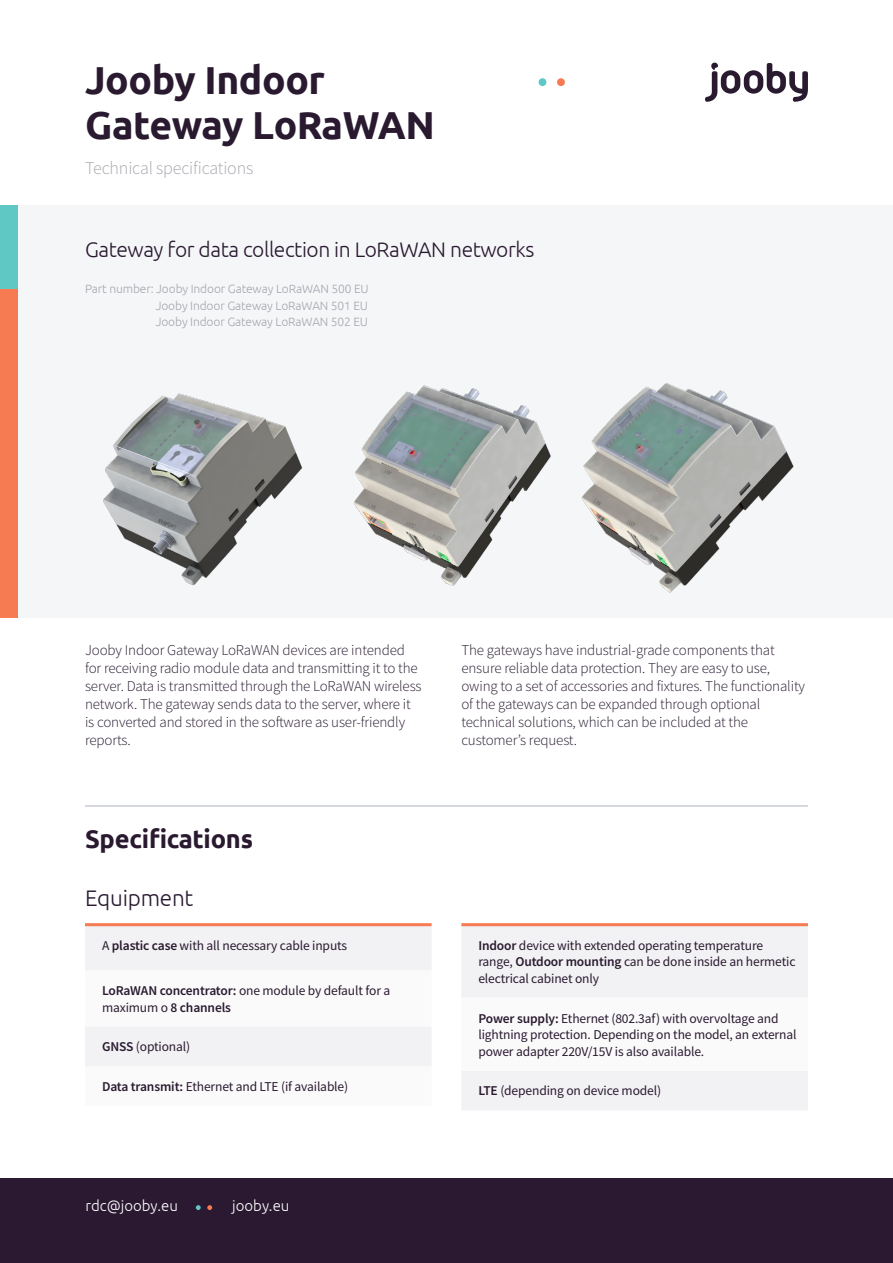
<style>
.page{position:relative;width:893px;height:1263px;background:#fff}
.page>*{position:absolute;margin:0;border:0;box-sizing:border-box;transform-origin:0 0}
.t1{font:700 39px/45px "Ubuntu";letter-spacing:-.01em;color:#291a30}
.t2{font:700 25.5px "Ubuntu";letter-spacing:-.01em;color:#291a30}
.t3{font:300 22.5px "Ubuntu";letter-spacing:-.01em;color:#291a30}
.t4{font:300 21px "Ubuntu";letter-spacing:-.02em;color:#291a30}
.t5{font:300 18px "Source Sans Pro";letter-spacing:-.01em;color:#a7a8af}
.t6{font:300 15px/18px "Source Sans Pro";letter-spacing:-.01em;color:#291a30}
.t7{font:300 15px "Ubuntu";color:#fff}
.t8{font:13.5px/16.5px "Source Sans Pro";letter-spacing:-.01em;color:#291a30}
.t9{font:300 12px/16.5px "Ubuntu";letter-spacing:-.01em;color:#a7a8af;text-align:justify}
.s1{font-weight:600}
</style>
<div class="page">
<div style="left:0;top:1178px;width:893px;height:85px;background:#2a1931"></div>
<svg style="left:207px;top:1205px;width:5px;height:5px"></svg>
<svg style="left:196px;top:1205px;width:5px;height:5px"></svg>
<hr style="left:85px;top:805px;width:723px;height:2px;background:#c8ccd4">
<div style="left:0;top:205px;width:893px;height:412px;background:#f5f6f8"></div>
<div style="left:0;top:289px;width:17px;height:328px;background:#f67a52"></div>
<div style="left:0;top:205px;width:17px;height:84px;background:#5fc7c4"></div>
<svg style="left:705px;top:63px;width:103px;height:39px"></svg>
<div style="left:557px;top:78px;width:8px;height:8px;background:#f67a52;border-radius:50%"></div>
<div style="left:539px;top:78px;width:7px;height:8px;background:#5fc7c4;border-radius:50%"></div>
<div style="left:85px;top:926px;width:347px;height:44px;background:#f2f1f3"></div>
<div style="left:85px;top:1027px;width:346px;height:39px;background:#f2f1f3"></div>
<hr style="left:85px;top:923px;width:347px;height:3px;background:#f67a52">
<div style="left:461px;top:926px;width:347px;height:184px;background:#f2f1f3"></div>
<div style="left:461px;top:997px;width:347px;height:73px;background:#fbfafb"></div>
<hr style="left:461px;top:923px;width:347px;height:3px;background:#f67a52">
<img style="left:581px;top:383px;width:213px;height:210px">
<img style="left:354px;top:385px;width:197px;height:201px">
<img style="left:103px;top:393px;width:200px;height:193px">
<h1 class="t1" style="left:85px;top:57px;width:351px">Jooby Indoor<br>Gateway LoRaWAN</h1>
<p class="t5" style="left:85px;top:157px;width:170px">Technical specifications</p>
<h3 class="t4" style="left:85px;top:237px;width:451px">Gateway for data collection in LoRaWAN networks</h3>
<p class="t9" style="left:156px;top:281px;width:214px;text-indent:-71px">Part number: Jooby Indoor Gateway LoRaWAN 500 EU Jooby Indoor Gateway LoRaWAN 501 EU Jooby Indoor Gateway LoRaWAN 502 EU</p>
<p class="t6" style="left:85px;top:641px;width:338px">Jooby Indoor Gateway LoRaWAN devices are intended for receiving radio module data and transmitting it to the server. Data is transmitted through the LoRaWAN wireless network. The gateway sends data to the server, where it is converted and stored in the software as user-friendly reports.</p>
<p class="t6" style="left:461px;top:641px;width:345px">The gateways have industrial-grade components that ensure reliable data protection. They are easy to use, owing to a set of accessories and fixtures. The functionality of the gateways can be expanded through optional technical solutions, which can be included at the customer’s request.</p>
<h2 class="t2" style="left:85px;top:823px;width:170px">Specifications</h2>
<h3 class="t3" style="left:85px;top:885px;width:110px">Equipment</h3>
<p class="t8" style="left:102px;top:937px;width:247px">A <span class="s1">plastic case</span> with all necessary cable inputs</p>
<p class="t8" style="left:102px;top:982px;width:290px"><span class="s1">LoRaWAN concentrator:</span> one module by default for a maximum o <span class="s1">8 channels</span></p>
<p class="t8" style="left:102px;top:1038px;width:90px"><span class="s1">GNSS</span> (optional)</p>
<p class="t8" style="left:102px;top:1078px;width:248px"><span class="s1">Data transmit:</span> Ethernet and LTE (if available)</p>
<p class="t7" style="left:85px;top:1197px;width:94px">rdc@jooby.eu</p>
<p class="t7" style="left:232px;top:1197px;width:59px">jooby.eu</p>
<p class="t8" style="left:478px;top:937px;width:319px"><span class="s1">Indoor</span> device with extended operating temperature range, <span class="s1">Outdoor mounting</span> can be done inside an hermetic electrical cabinet only</p>
<p class="t8" style="left:478px;top:1010px;width:320px"><span class="s1">Power supply:</span> Ethernet (802.3af) with overvoltage and lightning protection. Depending on the model, an external power adapter 220V/15V is also available.</p>
<p class="t8" style="left:478px;top:1083px;width:184px"><span class="s1">LTE</span> (depending on device model)</p>
</div>
